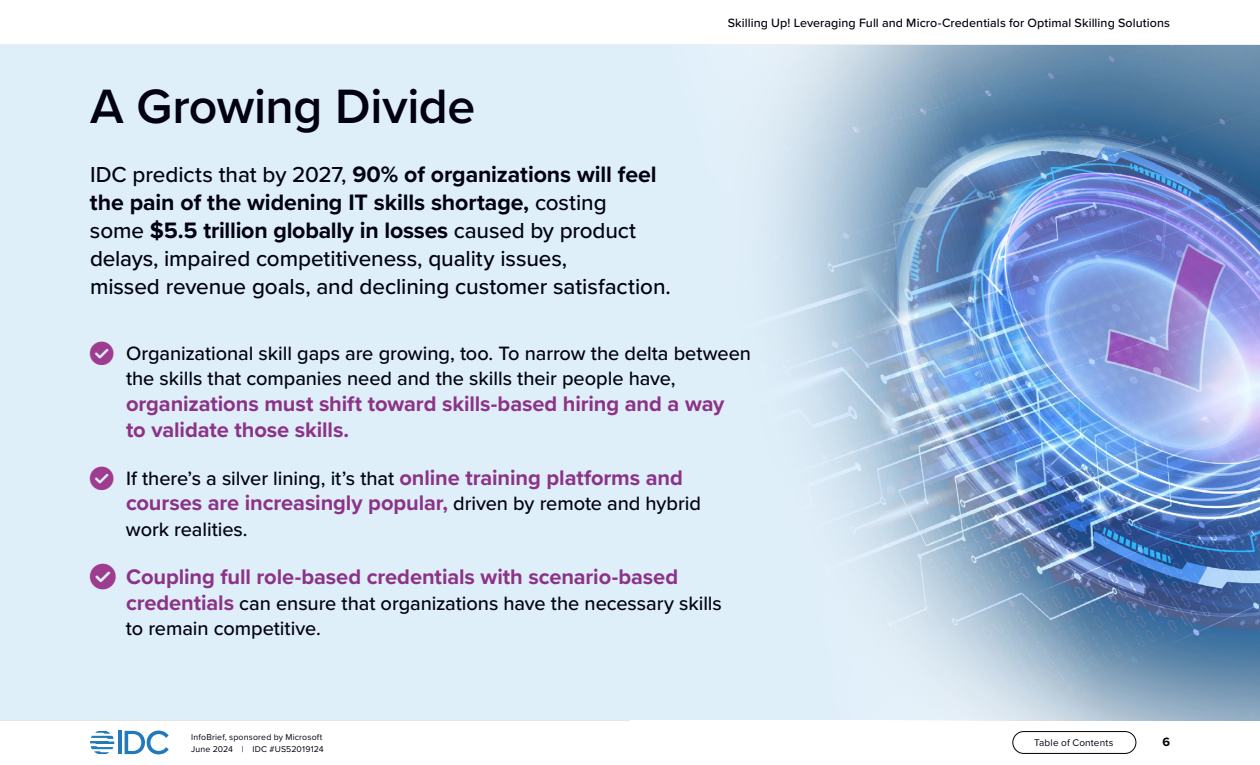
<style>
.page{position:relative;width:1260px;height:765px;background:#fff}
.page>*{position:absolute;margin:0;border:0;box-sizing:border-box;transform-origin:0 0}
.t1{font:600 50px "Proxima Nova";letter-spacing:-.01em;color:#01010f}
.t2{font:700 23.12px/28.1px "Proxima Nova";letter-spacing:-.005em;color:#01010f}
.t3{font:500 22.5px/28.1px "Proxima Nova";letter-spacing:-.005em;color:#01010f}
.t4{font:700 21.88px/25.6px "Proxima Nova";letter-spacing:-.005em;color:#8c3388}
.t5{font:500 20px/25.6px "Proxima Nova";letter-spacing:-.005em;color:#01010f}
.t6{font:500 12.5px "Proxima Nova";letter-spacing:.005em;color:#01010f}
.t7{font:700 12.5px "Proxima Nova";color:#000}
.t8{font:10px "Proxima Nova";letter-spacing:.015em;color:#01010f}
.t9{font:8.75px/12.5px "Proxima Nova";letter-spacing:.02em;color:#01010f}
.s1{font-weight:500;font-size:22.5px}
.s2{color:#9e3d90}
.s3{font-weight:700;font-size:21.88px;color:#8c3388}
.s4{font-weight:500;font-size:20px;color:#01010f}
</style>
<div class="page">
<hr style="left:0;top:720px;width:1260px;height:1px;background:#dbdbdb">
<hr style="left:118px;top:731px;width:4px;height:23px;background:#2279bc">
<svg style="left:125px;top:731px;width:44px;height:23px"></svg>
<svg style="left:90px;top:731px;width:24px;height:23px"></svg>
<div style="left:1013px;top:731px;width:123px;height:23px;border:1px solid #000;border-radius:11px"></div>
<img style="left:0;top:45px;width:1260px;height:675px">
<h1 class="t1" style="left:90px;top:77px;width:387px">A Growing Divide</h1>
<p class="t2" style="left:90px;top:159px;width:568px"><span class="s1">IDC predicts that by 2027,</span> 90% of organizations will feel the pain of the widening IT skills shortage, <span class="s1">costing some</span> $5.5 trillion globally in losses <span class="s1">caused by product</span></p>
<p class="t3" style="left:90px;top:245px;width:582px">delays, impaired competitiveness, quality issues,<br>missed revenue goals, and declining customer satisfaction.</p>
<p class="t6" style="left:728px;top:15px;width:444px">Skilling Up! Leveraging Full and Micro-Credentials for Optimal Skilling Solutions</p>
<p class="t5" style="left:126px;top:341px;width:627px;text-indent:-36px"><span class="s2">•</span> Organizational skill gaps are growing, too. To narrow the delta between the skills that companies need and the skills their people have,</p>
<p class="t4" style="left:126px;top:390px;width:600px">organizations must shift toward skills-based hiring and a way to validate those skills.</p>
<p class="t5" style="left:90px;top:466px;width:594px"><span class="s2">•</span> If there’s a silver lining, it’s that <span class="s3">online training platforms and</span></p>
<p class="t4" style="left:126px;top:490px;width:576px">courses are increasingly popular, <span class="s4">driven by remote and hybrid</span></p>
<p class="t5" style="left:126px;top:517px;width:123px">work realities.</p>
<p class="t4" style="left:90px;top:564px;width:590px"><span class="s2">•</span> Coupling full role-based credentials with scenario-based</p>
<p class="t5" style="left:126px;top:591px;width:597px"><span class="s3">credentials</span> can ensure that organizations have the necessary skills to remain competitive.</p>
<p class="t9" style="left:191px;top:731px;width:134px">InfoBrief, sponsored by Microsoft<br>June 2024 | IDC #US52019124</p>
<p class="t8" style="left:1034px;top:737px;width:81px">Table of Contents</p>
<p class="t7" style="left:1162px;top:733px;width:9px">6</p>
</div>
